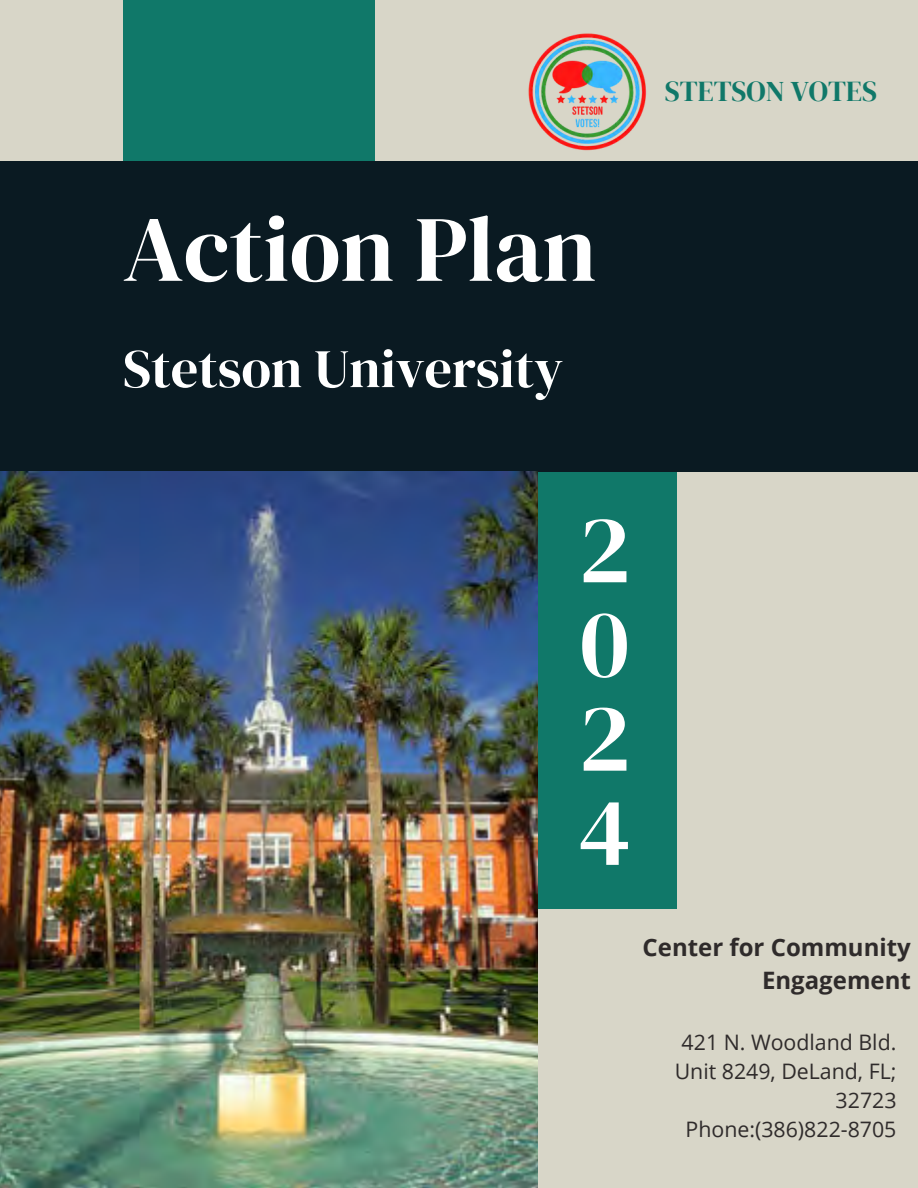
<style>
.page{position:relative;width:918px;height:1188px;background:#d8d6c8}
.page>*{position:absolute;margin:0;border:0;box-sizing:border-box;transform-origin:0 0}
.t1{font:97.2px/94.2px "DM Serif Display";color:#fff;text-align:justify}
.t2{font:93.3px "DM Serif Display";color:#fff}
.t3{font:54.15px "DM Serif Display";color:#fff}
.t4{font:28.65px "DM Serif Display";color:#107869}
.t5{font:700 24px/32.7px "Open Sans";color:#2f2b2b;text-align:right}
.t6{font:21.3px/29.2px "Open Sans";color:#2f2b2b;text-align:right}
</style>
<div class="page">
<div style="left:532px;top:472px;width:145px;height:437px;background:#107869"></div>
<div style="left:0;top:161px;width:918px;height:311px;background:#0a1a22"></div>
<div style="left:123px;top:0;width:252px;height:161px;background:#107869"></div>
<img style="left:0;top:472px;width:537px;height:716px">
<img style="left:528px;top:33px;width:119px;height:118px">
<h4 class="t2" style="left:123px;top:184px;width:475px">Action Plan</h4>
<p class="t3" style="left:123px;top:331px;width:442px">Stetson University</p>
<p class="t4" style="left:665px;top:71px;width:214px">STETSON VOTES</p>
<h1 class="t1" style="left:578px;top:501px;width:54px">2<br>0<br>2<br>4</h1>
<h2 class="t5" style="left:643px;top:930px;width:270px">Center for Community<br>Engagement</h2>
<p class="t6" style="left:675px;top:1027px;width:223px">421 N. Woodland Bld.<br>Unit 8249, DeLand, FL;<br>32723</p>
<p class="t6" style="left:686px;top:1114px;width:212px">Phone:(386)822-8705</p>
</div>
